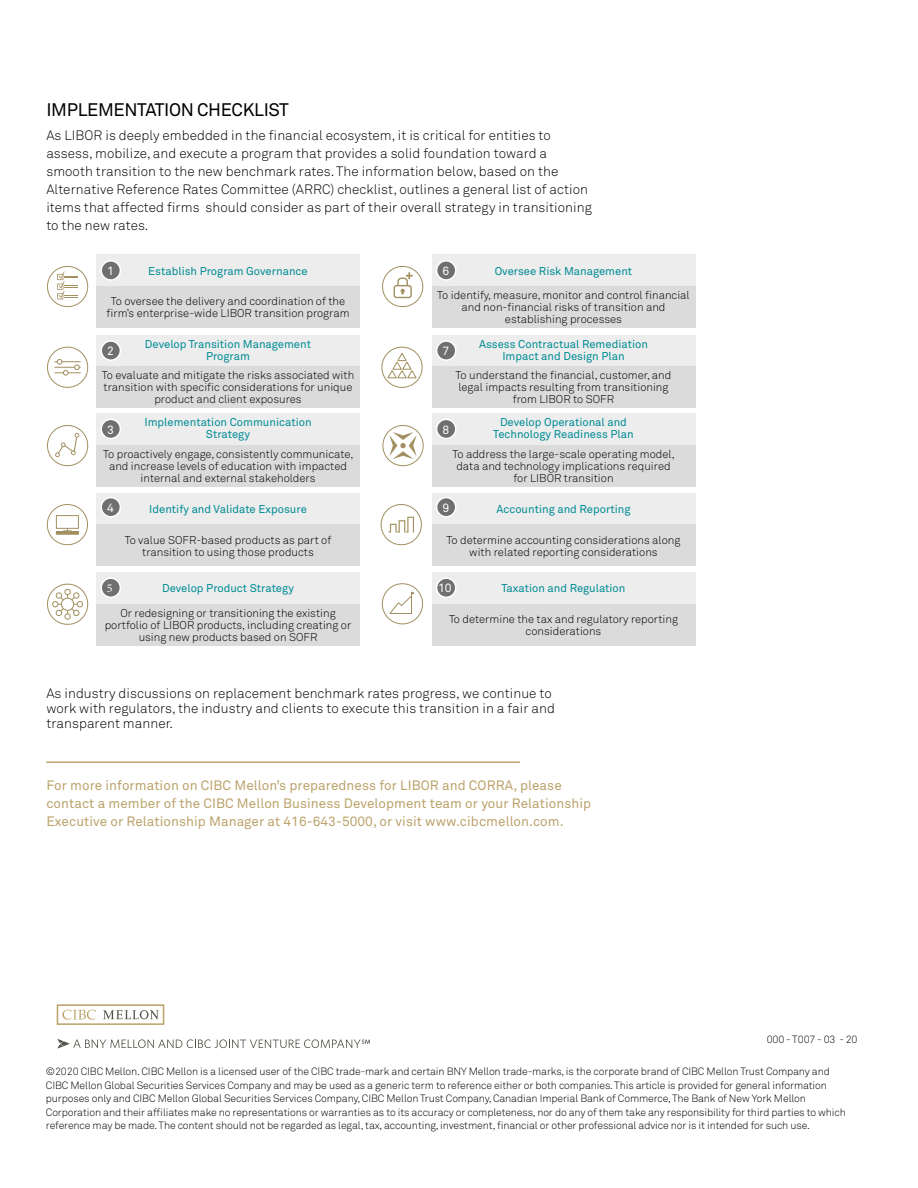
<style>
.page{position:relative;width:918px;height:1188px;background:#fff}
.page>*{position:absolute;margin:0;border:0;box-sizing:border-box;transform-origin:0 0}
.t1{font:18px "Akkurat Pro";letter-spacing:-.02em;color:#000}
.t2{font:300 13.5px/18px "Akkurat Pro";letter-spacing:.005em;color:#000}
.t3{font:13.5px/18px "Akkurat Pro";letter-spacing:.005em;color:#bca36b}
.t4{font:12px "Akkurat Pro";color:#fff}
.t5{font:12px "Minion Pro";color:#fff}
.t6{font:300 11.25px/12px "Akkurat Pro";color:#000;text-align:center}
.t7{font:11.25px/12px "Akkurat Pro";color:#008c95;text-align:center}
.t8{font:300 10.5px/13.5px "Akkurat Pro";letter-spacing:-.01em;color:#000}
</style>
<div class="page">
<div style="left:57px;top:1004px;width:107px;height:21px;border:2px solid #bca36b"></div>
<svg style="left:62px;top:1010px;width:34px;height:10px"></svg>
<svg style="left:103px;top:1010px;width:56px;height:9px"></svg>
<svg style="left:57px;top:1039px;width:313px;height:10px"></svg>
<hr style="left:46px;top:761px;width:474px;height:2px;background:#bca36b">
<div style="left:96px;top:254px;width:264px;height:32px;background:#ededed"></div>
<div style="left:432px;top:254px;width:263px;height:32px;background:#ededed"></div>
<div style="left:96px;top:286px;width:264px;height:42px;background:#dbdbdb"></div>
<div style="left:432px;top:286px;width:263px;height:42px;background:#dbdbdb"></div>
<svg style="left:382px;top:266px;width:41px;height:41px"></svg>
<div style="left:437px;top:261px;width:19px;height:19px;background:#6f6f6f;border-radius:50%"></div>
<div style="left:436px;top:260px;width:21px;height:21px;border:2px solid #fff;border-radius:50%"></div>
<svg style="left:381px;top:347px;width:42px;height:41px"></svg>
<div style="left:96px;top:335px;width:264px;height:32px;background:#ededed"></div>
<div style="left:432px;top:335px;width:263px;height:32px;background:#ededed"></div>
<div style="left:96px;top:366px;width:264px;height:42px;background:#dbdbdb"></div>
<div style="left:432px;top:366px;width:263px;height:42px;background:#dbdbdb"></div>
<div style="left:437px;top:341px;width:19px;height:19px;background:#6f6f6f;border-radius:50%"></div>
<div style="left:436px;top:340px;width:21px;height:21px;border:2px solid #fff;border-radius:50%"></div>
<svg style="left:382px;top:425px;width:42px;height:41px"></svg>
<div style="left:96px;top:413px;width:264px;height:32px;background:#ededed"></div>
<div style="left:432px;top:413px;width:263px;height:32px;background:#ededed"></div>
<div style="left:96px;top:445px;width:264px;height:42px;background:#dbdbdb"></div>
<div style="left:432px;top:445px;width:263px;height:42px;background:#dbdbdb"></div>
<div style="left:437px;top:419px;width:19px;height:20px;background:#6f6f6f;border-radius:50%"></div>
<div style="left:436px;top:419px;width:21px;height:20px;border:2px solid #fff;border-radius:50%"></div>
<svg style="left:381px;top:504px;width:41px;height:41px"></svg>
<div style="left:96px;top:493px;width:264px;height:31px;background:#ededed"></div>
<div style="left:432px;top:493px;width:263px;height:31px;background:#ededed"></div>
<div style="left:96px;top:524px;width:264px;height:42px;background:#dbdbdb"></div>
<div style="left:432px;top:524px;width:263px;height:42px;background:#dbdbdb"></div>
<div style="left:437px;top:498px;width:19px;height:19px;background:#6f6f6f;border-radius:50%"></div>
<div style="left:436px;top:497px;width:21px;height:20px;border:2px solid #fff;border-radius:50%"></div>
<svg style="left:382px;top:583px;width:41px;height:42px"></svg>
<div style="left:96px;top:572px;width:264px;height:32px;background:#ededed"></div>
<div style="left:432px;top:572px;width:263px;height:32px;background:#ededed"></div>
<div style="left:96px;top:604px;width:264px;height:42px;background:#dbdbdb"></div>
<div style="left:432px;top:604px;width:263px;height:42px;background:#dbdbdb"></div>
<div style="left:437px;top:578px;width:19px;height:19px;background:#6f6f6f;border-radius:50%"></div>
<div style="left:436px;top:577px;width:21px;height:21px;border:2px solid #fff;border-radius:50%"></div>
<svg style="left:47px;top:266px;width:41px;height:41px"></svg>
<div style="left:101px;top:261px;width:19px;height:19px;background:#6f6f6f;border-radius:50%"></div>
<div style="left:100px;top:260px;width:21px;height:21px;border:2px solid #fff;border-radius:50%"></div>
<svg style="left:47px;top:347px;width:41px;height:41px"></svg>
<div style="left:101px;top:341px;width:19px;height:19px;background:#6f6f6f;border-radius:50%"></div>
<div style="left:100px;top:340px;width:21px;height:21px;border:2px solid #fff;border-radius:50%"></div>
<svg style="left:47px;top:425px;width:41px;height:41px"></svg>
<div style="left:101px;top:419px;width:19px;height:20px;background:#6f6f6f;border-radius:50%"></div>
<div style="left:100px;top:419px;width:21px;height:20px;border:2px solid #fff;border-radius:50%"></div>
<svg style="left:47px;top:504px;width:41px;height:41px"></svg>
<div style="left:56px;top:531px;width:23px;height:4px;border:1px solid #a29060"></div>
<div style="left:101px;top:498px;width:19px;height:19px;background:#6f6f6f;border-radius:50%"></div>
<div style="left:100px;top:497px;width:21px;height:20px;border:2px solid #fff;border-radius:50%"></div>
<svg style="left:47px;top:584px;width:41px;height:41px"></svg>
<div style="left:101px;top:578px;width:19px;height:19px;background:#6f6f6f;border-radius:50%"></div>
<div style="left:100px;top:577px;width:21px;height:21px;border:2px solid #fff;border-radius:50%"></div>
<h1 class="t1" style="left:46px;top:99px;width:244px">IMPLEMENTATION CHECKLIST</h1>
<p class="t2" style="left:46px;top:127px;width:547px">As LIBOR is deeply embedded in the financial ecosystem, it is critical for entities to assess, mobilize, and execute a program that provides a solid foundation toward a smooth transition to the new benchmark rates. The information below, based on the Alternative Reference Rates Committee (ARRC) checklist, outlines a general list of action items that affected firms should consider as part of their overall strategy in transitioning to the new rates.</p>
<p class="t7" style="left:148px;top:265px;width:161px">Establish Program Governance</p>
<p class="t7" style="left:495px;top:265px;width:139px">Oversee Risk Management</p>
<p class="t6" style="left:106px;top:296px;width:245px">To oversee the delivery and coordination of the firm’s enterprise-wide LIBOR transition program</p>
<p class="t6" style="left:437px;top:289px;width:254px">To identify, measure, monitor and control financial and non-financial risks of transition and establishing processes</p>
<p class="t4" style="left:443px;top:264px;width:8px">6</p>
<p class="t4" style="left:107px;top:264px;width:8px">1</p>
<p class="t7" style="left:145px;top:338px;width:168px">Develop Transition Management<br>Program</p>
<p class="t7" style="left:479px;top:338px;width:170px">Assess Contractual Remediation<br>Impact and Design Plan</p>
<p class="t6" style="left:102px;top:369px;width:254px">To evaluate and mitigate the risks associated with transition with specific considerations for unique product and client exposures</p>
<p class="t6" style="left:456px;top:369px;width:217px">To understand the financial, customer, and legal impacts resulting from transitioning from LIBOR to SOFR</p>
<p class="t4" style="left:107px;top:344px;width:8px">2</p>
<p class="t4" style="left:443px;top:344px;width:8px">7</p>
<p class="t7" style="left:144px;top:416px;width:169px">Implementation Communication<br>Strategy</p>
<p class="t7" style="left:493px;top:416px;width:142px">Develop Operational and<br>Technology Readiness Plan</p>
<p class="t6" style="left:103px;top:448px;width:252px">To proactively engage, consistently communicate, and increase levels of education with impacted internal and external stakeholders</p>
<p class="t6" style="left:453px;top:448px;width:224px">To address the large-scale operating model, data and technology implications required for LIBOR transition</p>
<p class="t4" style="left:107px;top:422px;width:8px">3</p>
<p class="t4" style="left:443px;top:422px;width:8px">8</p>
<p class="t4" style="left:107px;top:501px;width:8px">4</p>
<p class="t4" style="left:443px;top:501px;width:8px">9</p>
<p class="t7" style="left:149px;top:503px;width:159px">Identify and Validate Exposure</p>
<p class="t7" style="left:496px;top:503px;width:136px">Accounting and Reporting</p>
<p class="t6" style="left:125px;top:534px;width:208px">To value SOFR-based products as part of transition to using those products</p>
<p class="t6" style="left:447px;top:534px;width:235px">To determine accounting considerations along with related reporting considerations</p>
<p class="t4" style="left:438px;top:581px;width:15px">10</p>
<p class="t7" style="left:162px;top:582px;width:133px">Develop Product Strategy</p>
<p class="t7" style="left:501px;top:582px;width:126px">Taxation and Regulation</p>
<p class="t6" style="left:105px;top:607px;width:248px">Or redesigning or transitioning the existing portfolio of LIBOR products, including creating or using new products based on SOFR</p>
<p class="t6" style="left:449px;top:613px;width:231px">To determine the tax and regulatory reporting considerations</p>
<p class="t5" style="left:107px;top:580px;width:7px">5</p>
<p class="t2" style="left:46px;top:686px;width:510px;line-height:15px">As industry discussions on replacement benchmark rates progress, we continue to work with regulators, the industry and clients to execute this transition in a fair and transparent manner.</p>
<p class="t3" style="left:46px;top:776px;width:546px">For more information on CIBC Mellon’s preparedness for LIBOR and CORRA, please contact a member of the CIBC Mellon Business Development team or your Relationship<br>Executive or Relationship Manager at 416-643-5000, or visit www.cibcmellon.com.</p>
<p class="t8" style="left:767px;top:1032px;width:92px">000 - T007 - 03 - 20</p>
<p class="t8" style="left:46px;top:1065px;width:801px">©2020 CIBC Mellon. CIBC Mellon is a licensed user of the CIBC trade-mark and certain BNY Mellon trade-marks, is the corporate brand of CIBC Mellon Trust Company and CIBC Mellon Global Securities Services Company and may be used as a generic term to reference either or both companies. This article is provided for general information purposes only and CIBC Mellon Global Securities Services Company, CIBC Mellon Trust Company, Canadian Imperial Bank of Commerce, The Bank of New York Mellon Corporation and their affiliates make no representations or warranties as to its accuracy or completeness, nor do any of them take any responsibility for third parties to which reference may be made. The content should not be regarded as legal, tax, accounting, investment, financial or other professional advice nor is it intended for such use.</p>
</div>
